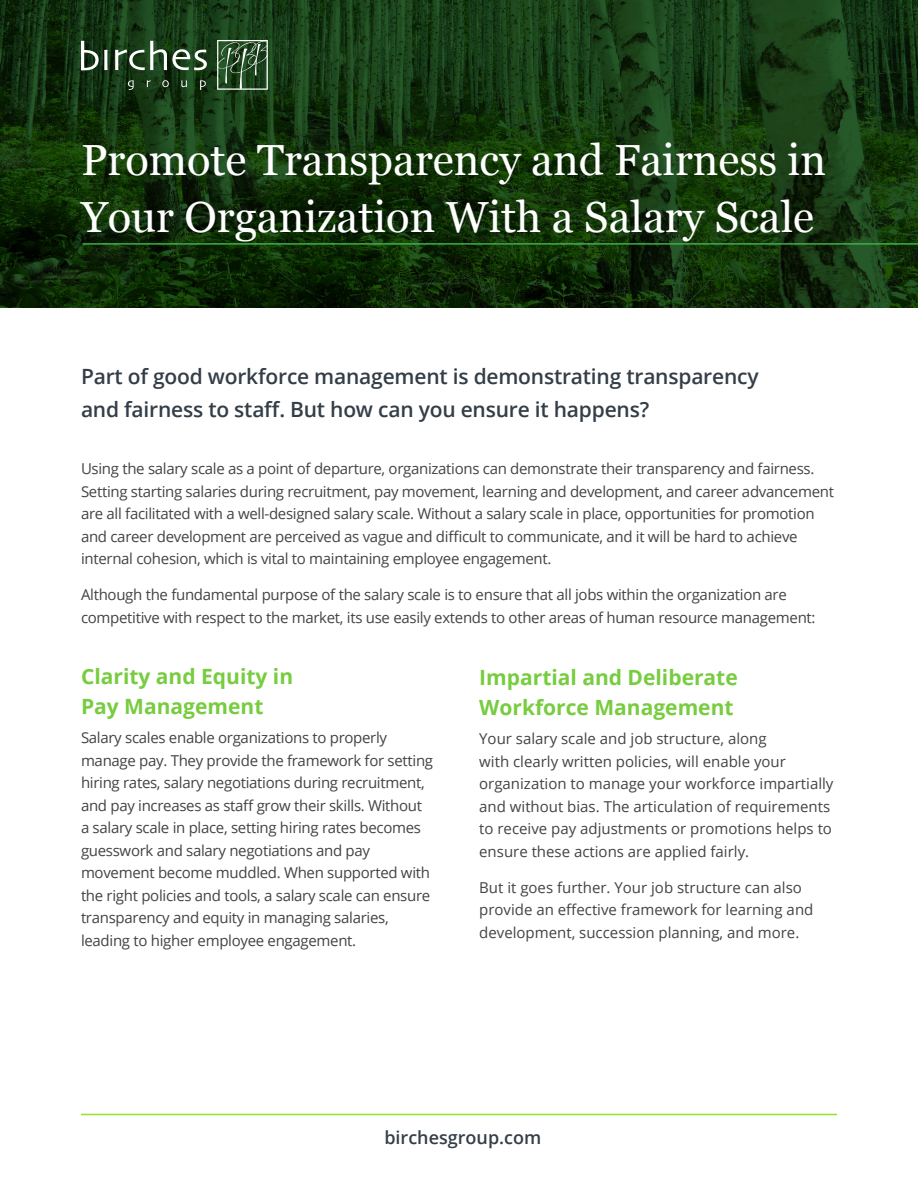
<style>
.page{position:relative;width:918px;height:1188px;background:#fff}
.page>*{position:absolute;margin:0;border:0;box-sizing:border-box;transform-origin:0 0}
.t1{font:43.5px/57px "Georgia";color:#fff}
.t2{font:600 21px/33px "Open Sans";letter-spacing:-.01em;color:#343e48}
.t3{font:700 21px/30px "Open Sans";color:#77cc40}
.t4{font:600 18px "Open Sans";color:#343e48}
.t5{font:15px/22.5px "Open Sans";letter-spacing:-.02em;color:#434344}
.t6{font:15px/22.5px "Open Sans";color:#434344}
</style>
<div class="page">
<img style="left:0;top:0;width:918px;height:308px">
<svg style="left:81px;top:41px;width:27px;height:29px"></svg>
<svg style="left:115px;top:41px;width:92px;height:29px"></svg>
<svg style="left:128px;top:80px;width:6px;height:10px"></svg>
<svg style="left:147px;top:80px;width:4px;height:7px"></svg>
<svg style="left:162px;top:80px;width:7px;height:7px"></svg>
<svg style="left:181px;top:80px;width:6px;height:7px"></svg>
<svg style="left:200px;top:80px;width:6px;height:10px"></svg>
<svg style="left:217px;top:40px;width:51px;height:50px;background:#4a694a"></svg>
<hr style="left:81px;top:1114px;width:756px;height:1px;background:#94e324">
<hr style="left:82px;top:243px;width:836px;height:2px;background:#41ad49">
<h1 class="t1" style="left:81px;top:129px;width:747px">Promote Transparency and Fairness in<br>Your Organization With a Salary Scale</h1>
<h2 class="t2" style="left:81px;top:360px;width:679px">Part of good workforce management is demonstrating transparency and fairness to staff. But how can you ensure it happens?</h2>
<p class="t5" style="left:81px;top:457px;width:754px">Using the salary scale as a point of departure, organizations can demonstrate their transparency and fairness.<br>Setting starting salaries during recruitment, pay movement, learning and development, and career advancement are all facilitated with a well-designed salary scale. Without a salary scale in place, opportunities for promotion and career development are perceived as vague and difficult to communicate, and it will be hard to achieve internal cohesion, which is vital to maintaining employee engagement.</p>
<p class="t5" style="left:81px;top:583px;width:736px">Although the fundamental purpose of the salary scale is to ensure that all jobs within the organization are competitive with respect to the market, its use easily extends to other areas of human resource management:</p>
<h2 class="t3" style="left:81px;top:661px;width:214px">Clarity and Equity in<br>Pay Management</h2>
<p class="t5" style="left:81px;top:726px;width:354px">Salary scales enable organizations to properly manage pay. They provide the framework for setting hiring rates, salary negotiations during recruitment, and pay increases as staff grow their skills. Without a salary scale in place, setting hiring rates becomes guesswork and salary negotiations and pay movement become muddled. When supported with the right policies and tools, a salary scale can ensure transparency and equity in managing salaries, leading to higher employee engagement.</p>
<h2 class="t3" style="left:479px;top:662px;width:260px">Impartial and Deliberate<br>Workforce Management</h2>
<p class="t6" style="left:479px;top:727px;width:356px">Your salary scale and job structure, along<br>with clearly written policies, will enable your organization to manage your workforce impartially and without bias. The articulation of requirements to receive pay adjustments or promotions helps to ensure these actions are applied fairly.</p>
<p class="t6" style="left:479px;top:876px;width:336px">But it goes further. Your job structure can also provide an effective framework for learning and development, succession planning, and more.</p>
<p class="t4" style="left:384px;top:1125px;width:158px">birchesgroup.com</p>
</div>
